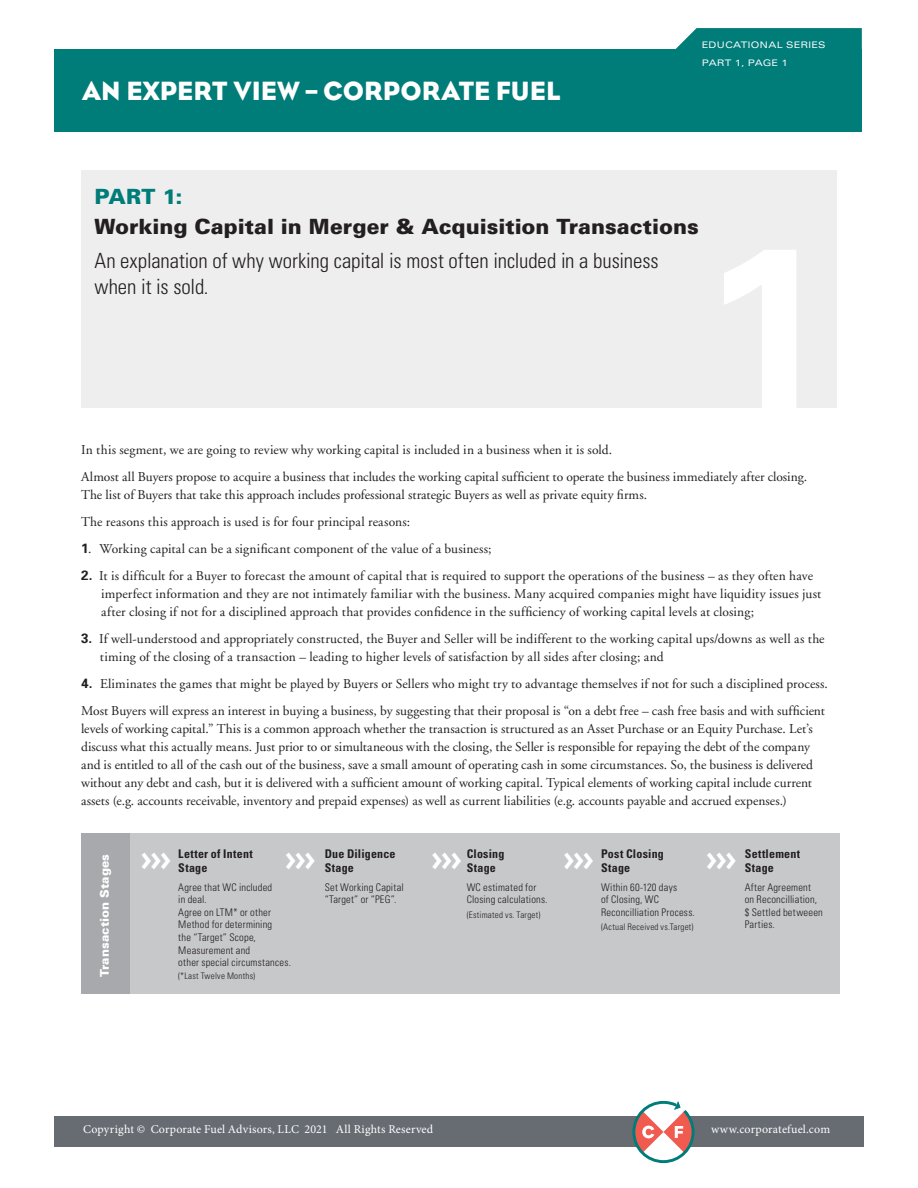
<style>
.page{position:relative;width:918px;height:1188px;background:#fff}
.page>*{position:absolute;margin:0;border:0;box-sizing:border-box;transform-origin:0 0}
.t1{font:27px "Bureau Eagle";color:#fff}
.t2{font:27px "Meta Plus Bold Caps";color:#fff}
.t3{font:300 condensed 21px/25.2px "Univers";letter-spacing:-.005em;color:#231f20}
.t4{font:900 21px "Univers";color:#231f20}
.t5{font:900 21px "Univers";color:#007c79}
.t6{font:13.5px/18px "Adobe Garamond";letter-spacing:.005em;color:#231f20}
.t7{font:700 condensed 12px/14.4px "Univers";letter-spacing:.02em;color:#231f20}
.t8{font:12px "Minion Pro";letter-spacing:.015em;color:#fff}
.t9{font:900 12px "Univers";letter-spacing:.01em;color:#fff}
.t10{font:300 condensed 10.5px/12.6px "Univers";letter-spacing:.02em;color:#231f20}
.t11{font:300 condensed 9px "Univers";letter-spacing:.03em;color:#231f20}
.t12{font:expanded 9px "Univers";letter-spacing:.035em;color:#fff}
.s1{font-family:"Univers";font-weight:700}
</style>
<div class="page">
<div style="left:81px;top:171px;width:756px;height:237px;background:#eeeeef"></div>
<div style="left:54px;top:1117px;width:810px;height:30px;background:#676c72"></div>
<svg style="left:632px;top:1100px;width:63px;height:64px"></svg>
<div style="left:54px;top:50px;width:808px;height:82px;background:#007c79"></div>
<svg style="left:671px;top:28px;width:191px;height:22px"></svg>
<div style="left:81px;top:834px;width:758px;height:160px;background:#c7c8ca"></div>
<div style="left:82px;top:834px;width:48px;height:160px;background:#a8a9ad"></div>
<p class="t1" style="left:82px;top:75px;width:480px">AN EXPERT VIEW – CORPORATE FUEL</p>
<p class="t12" style="left:702px;top:40px;width:125px">EDUCATIONAL SERIES</p>
<p class="t12" style="left:702px;top:58px;width:88px">PART 1, PAGE 1</p>
<p class="t5" style="left:94px;top:184px;width:89px">PART 1:</p>
<p class="t4" style="left:94px;top:214px;width:606px">Working Capital in Merger &amp; Acquisition Transactions</p>
<p class="t3" style="left:94px;top:248px;width:566px">An explanation of why working capital is most often included in a business when it is sold.</p>
<p class="t6" style="left:81px;top:441px;width:533px">In this segment, we are going to review why working capital is included in a business when it is sold.</p>
<p class="t6" style="left:81px;top:468px;width:728px">Almost all Buyers propose to acquire a business that includes the working capital sufficient to operate the business immediately after closing.<br>The list of Buyers that take this approach includes professional strategic Buyers as well as private equity firms.</p>
<p class="t6" style="left:81px;top:513px;width:331px">The reasons this approach is used is for four principal reasons:</p>
<p class="t6" style="left:81px;top:540px;width:412px"><span class="s1">1</span>. Working capital can be a significant component of the value of a business;</p>
<p class="t6" style="left:101px;top:567px;width:722px;text-indent:-20px"><span class="s1">2.</span> It is difficult for a Buyer to forecast the amount of capital that is required to support the operations of the business – as they often have imperfect information and they are not intimately familiar with the business. Many acquired companies might have liquidity issues just after closing if not for a disciplined approach that provides confidence in the sufficiency of working capital levels at closing;</p>
<p class="t6" style="left:100px;top:630px;width:726px;text-indent:-19px"><span class="s1">3.</span> If well-understood and appropriately constructed, the Buyer and Seller will be indifferent to the working capital ups/downs as well as the timing of the closing of a transaction – leading to higher levels of satisfaction by all sides after closing; and</p>
<p class="t6" style="left:81px;top:675px;width:748px"><span class="s1">4.</span> Eliminates the games that might be played by Buyers or Sellers who might try to advantage themselves if not for such a disciplined process.</p>
<p class="t6" style="left:81px;top:702px;width:745px">Most Buyers will express an interest in buying a business, by suggesting that their proposal is “on a debt free – cash free basis and with sufficient levels of working capital.” This is a common approach whether the transaction is structured as an Asset Purchase or an Equity Purchase. Let’s discuss what this actually means. Just prior to or simultaneous with the closing, the Seller is responsible for repaying the debt of the company and is entitled to all of the cash out of the business, save a small amount of operating cash in some circumstances. So, the business is delivered without any debt and cash, but it is delivered with a sufficient amount of working capital. Typical elements of working capital include current assets (e.g. accounts receivable, inventory and prepaid expenses) as well as current liabilities (e.g. accounts payable and accrued expenses.)</p>
<p class="t9" style="left:97px;top:977px;width:125px;rotate:-90deg">Transaction Stages</p>
<p class="t2" style="left:285px;top:844px;width:33px">&gt;&gt;&gt;</p>
<p class="t7" style="left:467px;top:846px;width:39px">Closing<br>Stage</p>
<p class="t10" style="left:467px;top:880px;width:82px">WC estimated for<br>Closing calculations.</p>
<p class="t11" style="left:467px;top:909px;width:75px">(Estimated vs. Target)</p>
<p class="t2" style="left:431px;top:844px;width:33px">&gt;&gt;&gt;</p>
<p class="t7" style="left:601px;top:846px;width:64px">Post Closing<br>Stage</p>
<p class="t10" style="left:601px;top:880px;width:95px">Within 60-120 days<br>of Closing, WC<br>Reconcilliation Process.</p>
<p class="t11" style="left:601px;top:922px;width:94px">(Actual Received vs.Target)</p>
<p class="t2" style="left:563px;top:844px;width:33px">&gt;&gt;&gt;</p>
<p class="t7" style="left:745px;top:846px;width:57px">Settlement<br>Stage</p>
<p class="t10" style="left:745px;top:880px;width:74px">After Agreement on Reconcilliation,</p>
<p class="t10" style="left:745px;top:906px;width:80px">$ Settled betweeen<br>Parties.</p>
<p class="t7" style="left:178px;top:846px;width:76px">Letter of Intent<br>Stage</p>
<p class="t10" style="left:178px;top:880px;width:114px">Agree that WC included<br>in deal.<br>Agree on LTM* or other<br>Method for determining<br>the “Target” Scope,<br>Measurement and<br>other special circumstances.</p>
<p class="t11" style="left:178px;top:970px;width:78px">(*Last Twelve Months)</p>
<p class="t7" style="left:325px;top:846px;width:72px">Due Diligence<br>Stage</p>
<p class="t10" style="left:325px;top:880px;width:81px">Set Working Capital “Target” or “PEG”.</p>
<p class="t2" style="left:141px;top:844px;width:33px">&gt;&gt;&gt;</p>
<p class="t2" style="left:706px;top:844px;width:33px">&gt;&gt;&gt;</p>
<p class="t8" style="left:83px;top:1122px;width:352px">Copyright © Corporate Fuel Advisors, LLC 2021 All Rights Reserved</p>
<p class="t8" style="left:711px;top:1122px;width:121px">www.corporatefuel.com</p>
</div>
